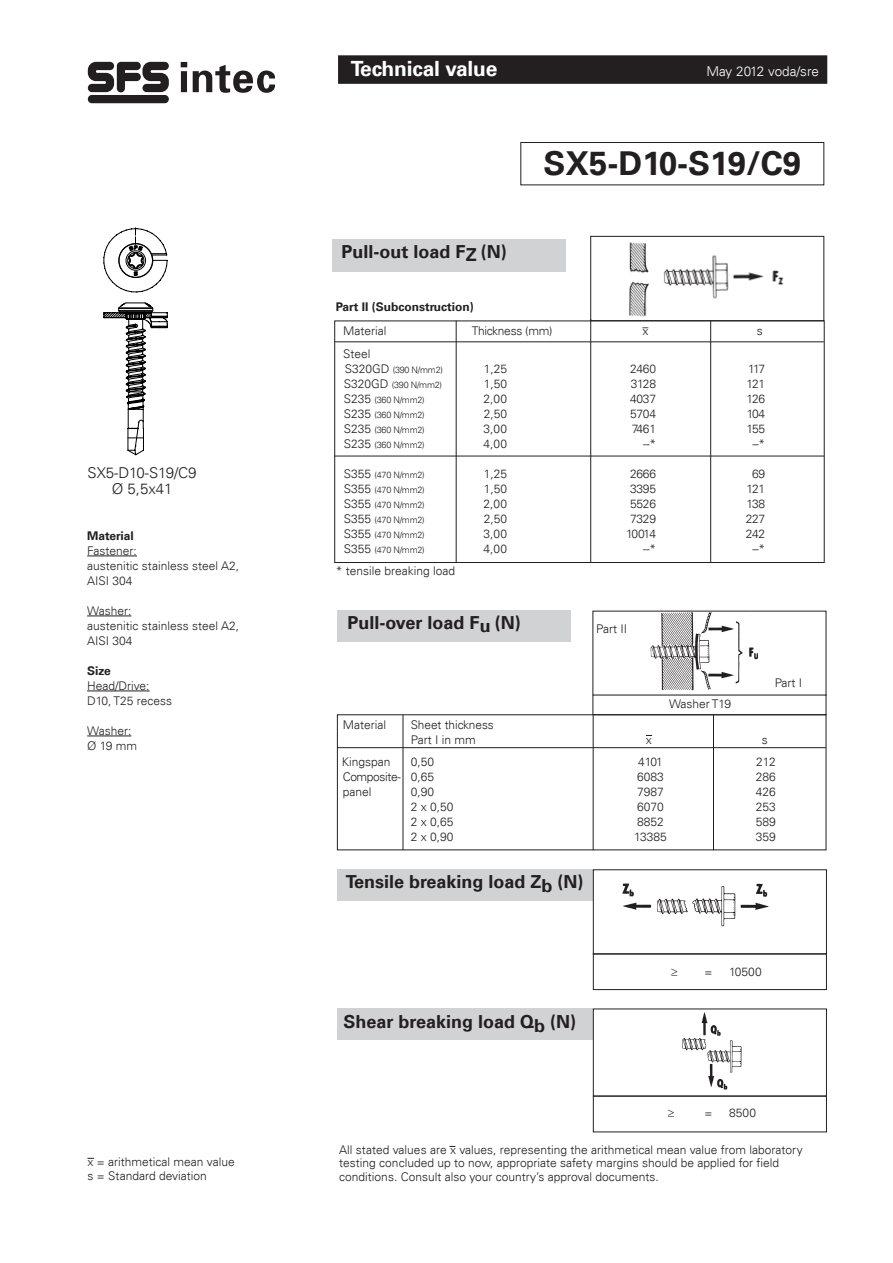
<style>
.page{position:relative;width:893px;height:1263px;background:#fff}
.page>*{position:absolute;margin:0;border:0;box-sizing:border-box;transform-origin:0 0}
.t1{font:700 33px "Univers";color:#231f20}
.t2{font:700 21px "Univers";letter-spacing:-.01em;color:#fff}
.t3{font:700 18px "Univers";color:#231f20}
.t4{font:300 15px/15.9px "Univers";color:#231f20;text-align:center}
.t5{font:300 13.5px "Univers";color:#fff}
.t6{font:300 12px/15px "Univers";color:#231f20}
.t7{font:700 12px "Univers";color:#231f20}
.t8{font:300 12px "Univers";letter-spacing:-.03em;color:#231f20}
.t9{font:300 12px "Univers";letter-spacing:-.02em;color:#231f20}
.t10{font:300 9px "Univers";letter-spacing:-.025em;color:#231f20}
.s1{font-size:12px}
</style>
<div class="page">
<div style="left:338px;top:55px;width:489px;height:29px;background:#231f20"></div>
<svg style="left:88px;top:62px;width:81px;height:30px"></svg>
<div style="left:88px;top:95px;width:81px;height:8px;background:#231f20;border-radius:4px"></div>
<svg style="left:181px;top:62px;width:6px;height:30px"></svg>
<svg style="left:193px;top:65px;width:82px;height:28px"></svg>
<div style="left:338px;top:1009px;width:255px;height:31px;background:#d1d2d4"></div>
<div style="left:338px;top:869px;width:255px;height:31px;background:#d1d2d4"></div>
<img style="left:622px;top:883px;width:147px;height:44px">
<div style="left:593px;top:869px;width:234px;height:85px;border:1px solid #231f20"></div>
<img style="left:682px;top:1012px;width:60px;height:78px">
<div style="left:593px;top:953px;width:234px;height:37px;border:1px solid #231f20"></div>
<div style="left:593px;top:1096px;width:234px;height:36px;border:1px solid #231f20"></div>
<hr style="left:87px;top:556px;width:50px;height:1px;background:#231f20">
<hr style="left:87px;top:616px;width:44px;height:1px;background:#231f20">
<hr style="left:87px;top:691px;width:63px;height:1px;background:#231f20">
<hr style="left:87px;top:736px;width:44px;height:1px;background:#231f20">
<img style="left:650px;top:613px;width:108px;height:78px">
<div style="left:337px;top:611px;width:234px;height:31px;background:#d1d2d4"></div>
<hr style="left:403px;top:715px;width:1px;height:135px;background:#231f20">
<hr style="left:593px;top:715px;width:1px;height:135px;background:#231f20">
<hr style="left:713px;top:715px;width:1px;height:135px;background:#231f20">
<div style="left:337px;top:714px;width:489px;height:136px;border:1px solid #231f20"></div>
<hr style="left:337px;top:747px;width:489px;height:1px;background:#231f20">
<div style="left:520px;top:142px;width:304px;height:43px;border:1px solid #231f20"></div>
<img style="left:629px;top:242px;width:155px;height:75px">
<div style="left:590px;top:236px;width:234px;height:85px;border:1px solid #231f20"></div>
<hr style="left:456px;top:321px;width:1px;height:242px;background:#231f20">
<hr style="left:590px;top:319px;width:1px;height:244px;background:#231f20">
<hr style="left:710px;top:321px;width:1px;height:242px;background:#231f20">
<hr style="left:335px;top:341px;width:489px;height:1px;background:#231f20">
<div style="left:334px;top:321px;width:491px;height:242px;border:1px solid #231f20"></div>
<hr style="left:334px;top:456px;width:490px;height:1px;background:#231f20">
<div style="left:332px;top:239px;width:234px;height:32px;background:#d1d2d4"></div>
<svg style="left:104px;top:227px;width:63px;height:228px"></svg>
<p class="t4" style="left:88px;top:465px;width:111px">SX5-D10-S19/C9<br>Ø 5,5x41</p>
<p class="t7" style="left:87px;top:528px;width:48px">Material</p>
<p class="t6" style="left:87px;top:543px;width:153px">Fastener:<br>austenitic stainless steel A2,<br>AISI 304</p>
<p class="t6" style="left:87px;top:603px;width:153px">Washer:<br>austenitic stainless steel A2,<br>AISI 304</p>
<p class="t7" style="left:87px;top:663px;width:25px">Size</p>
<p class="t6" style="left:87px;top:678px;width:87px">Head/Drive:<br>D10, T25 recess</p>
<p class="t6" style="left:87px;top:723px;width:52px">Washer:<br>Ø 19 mm</p>
<p class="t6" style="left:88px;top:1155px;width:149px;line-height:13.5px">x = arithmetical mean value s = Standard deviation</p>
<h2 class="t2" style="left:351px;top:57px;width:148px">Technical value</h2>
<p class="t5" style="left:706px;top:63px;width:114px">May 2012 voda/sre</p>
<h3 class="t3" style="left:342px;top:241px;width:167px">Pull-out load FZ (N)</h3>
<h1 class="t1" style="left:543px;top:144px;width:259px">SX5-D10-S19/C9</h1>
<p class="t7" style="left:336px;top:300px;width:140px">Part II (Subconstruction)</p>
<p class="t6" style="left:343px;top:323px;width:45px">Material</p>
<p class="t9" style="left:472px;top:323px;width:82px">Thickness (mm)</p>
<p class="t6" style="left:642px;top:321px;width:8px">–x</p>
<p class="t6" style="left:757px;top:323px;width:7px">s</p>
<p class="t6" style="left:343px;top:347px;width:29px">Steel</p>
<p class="t10" style="left:345px;top:365px;width:100px"><span class="s1">S320GD</span> (390 N/mm2)</p>
<p class="t6" style="left:484px;top:362px;width:25px">1,25</p>
<p class="t6" style="left:630px;top:362px;width:27px">2460</p>
<p class="t6" style="left:748px;top:362px;width:19px">117</p>
<p class="t10" style="left:344px;top:380px;width:100px"><span class="s1">S320GD</span> (390 N/mm2)</p>
<p class="t6" style="left:484px;top:377px;width:25px">1,50</p>
<p class="t6" style="left:631px;top:377px;width:27px">3128</p>
<p class="t6" style="left:746px;top:377px;width:20px">121</p>
<p class="t10" style="left:344px;top:395px;width:82px"><span class="s1">S235</span> (360 N/mm2)</p>
<p class="t6" style="left:484px;top:392px;width:25px">2,00</p>
<p class="t6" style="left:630px;top:392px;width:27px">4037</p>
<p class="t6" style="left:746px;top:392px;width:20px">126</p>
<p class="t10" style="left:344px;top:410px;width:82px"><span class="s1">S235</span> (360 N/mm2)</p>
<p class="t6" style="left:484px;top:407px;width:25px">2,50</p>
<p class="t6" style="left:630px;top:407px;width:27px">5704</p>
<p class="t6" style="left:747px;top:407px;width:20px">104</p>
<p class="t10" style="left:344px;top:425px;width:82px"><span class="s1">S235</span> (360 N/mm2)</p>
<p class="t6" style="left:484px;top:422px;width:25px">3,00</p>
<p class="t6" style="left:632px;top:422px;width:26px">7461</p>
<p class="t6" style="left:746px;top:422px;width:20px">155</p>
<p class="t10" style="left:344px;top:440px;width:82px"><span class="s1">S235</span> (360 N/mm2)</p>
<p class="t6" style="left:484px;top:437px;width:25px">4,00</p>
<p class="t6" style="left:643px;top:437px;width:14px">--*</p>
<p class="t6" style="left:752px;top:437px;width:14px">--*</p>
<p class="t10" style="left:344px;top:470px;width:82px"><span class="s1">S355</span> (470 N/mm2)</p>
<p class="t6" style="left:484px;top:467px;width:25px">1,25</p>
<p class="t6" style="left:630px;top:467px;width:27px">2666</p>
<p class="t6" style="left:752px;top:467px;width:15px">69</p>
<p class="t10" style="left:344px;top:485px;width:82px"><span class="s1">S355</span> (470 N/mm2)</p>
<p class="t6" style="left:484px;top:482px;width:25px">1,50</p>
<p class="t6" style="left:630px;top:482px;width:27px">3395</p>
<p class="t6" style="left:746px;top:482px;width:20px">121</p>
<p class="t10" style="left:344px;top:500px;width:82px"><span class="s1">S355</span> (470 N/mm2)</p>
<p class="t6" style="left:484px;top:497px;width:25px">2,00</p>
<p class="t6" style="left:630px;top:497px;width:27px">5526</p>
<p class="t6" style="left:746px;top:497px;width:20px">138</p>
<p class="t10" style="left:344px;top:515px;width:82px"><span class="s1">S355</span> (470 N/mm2)</p>
<p class="t6" style="left:484px;top:512px;width:25px">2,50</p>
<p class="t6" style="left:630px;top:512px;width:27px">7329</p>
<p class="t6" style="left:746px;top:512px;width:21px">227</p>
<p class="t10" style="left:344px;top:530px;width:82px"><span class="s1">S355</span> (470 N/mm2)</p>
<p class="t6" style="left:484px;top:527px;width:25px">3,00</p>
<p class="t6" style="left:626px;top:527px;width:31px">10014</p>
<p class="t6" style="left:746px;top:527px;width:21px">242</p>
<p class="t10" style="left:344px;top:545px;width:82px"><span class="s1">S355</span> (470 N/mm2)</p>
<p class="t6" style="left:484px;top:542px;width:25px">4,00</p>
<p class="t6" style="left:643px;top:542px;width:14px">--*</p>
<p class="t6" style="left:752px;top:542px;width:14px">--*</p>
<p class="t6" style="left:336px;top:563px;width:121px">* tensile breaking load</p>
<h3 class="t3" style="left:347px;top:612px;width:175px">Pull-over load Fu (N)</h3>
<p class="t6" style="left:343px;top:717px;width:45px">Material</p>
<p class="t6" style="left:411px;top:717px;width:85px">Sheet thickness<br>Part I in mm</p>
<p class="t6" style="left:596px;top:621px;width:32px">Part II</p>
<p class="t6" style="left:669px;top:696px;width:64px">Washer T19</p>
<p class="t6" style="left:775px;top:675px;width:29px">Part I</p>
<p class="t6" style="left:646px;top:732px;width:7px">x</p>
<p class="t6" style="left:762px;top:732px;width:7px">s</p>
<p class="t6" style="left:342px;top:754px;width:50px">Kingspan</p>
<p class="t6" style="left:411px;top:754px;width:25px">0,50</p>
<p class="t6" style="left:638px;top:754px;width:26px">4101</p>
<p class="t6" style="left:756px;top:754px;width:21px">212</p>
<p class="t8" style="left:343px;top:769px;width:93px">Composite- 0,65</p>
<p class="t6" style="left:637px;top:769px;width:28px">6083</p>
<p class="t6" style="left:756px;top:769px;width:22px">286</p>
<p class="t6" style="left:343px;top:784px;width:30px">panel</p>
<p class="t6" style="left:411px;top:784px;width:25px">0,90</p>
<p class="t6" style="left:637px;top:784px;width:28px">7987</p>
<p class="t6" style="left:756px;top:784px;width:22px">426</p>
<p class="t6" style="left:411px;top:799px;width:44px">2 x 0,50</p>
<p class="t6" style="left:637px;top:799px;width:28px">6070</p>
<p class="t6" style="left:756px;top:799px;width:22px">253</p>
<p class="t6" style="left:411px;top:814px;width:44px">2 x 0,65</p>
<p class="t6" style="left:637px;top:814px;width:28px">8852</p>
<p class="t6" style="left:756px;top:814px;width:22px">589</p>
<p class="t6" style="left:411px;top:829px;width:44px">2 x 0,90</p>
<p class="t6" style="left:634px;top:829px;width:34px">13385</p>
<p class="t6" style="left:756px;top:829px;width:22px">359</p>
<h3 class="t3" style="left:346px;top:871px;width:239px">Tensile breaking load Zb (N)</h3>
<h3 class="t3" style="left:343px;top:1011px;width:234px">Shear breaking load Qb (N)</h3>
<p class="t6" style="left:704px;top:964px;width:9px">=</p>
<p class="t6" style="left:729px;top:964px;width:34px">10500</p>
<p class="t6" style="left:704px;top:1105px;width:9px">=</p>
<p class="t6" style="left:729px;top:1105px;width:28px">8500</p>
<p class="t6" style="left:339px;top:1142px;width:465px;line-height:13.5px">All stated values are x values, representing the arithmetical mean value from laboratory testing concluded up to now, appropriate safety margins should be applied for field conditions. Consult also your country’s approval documents.</p>
</div>
